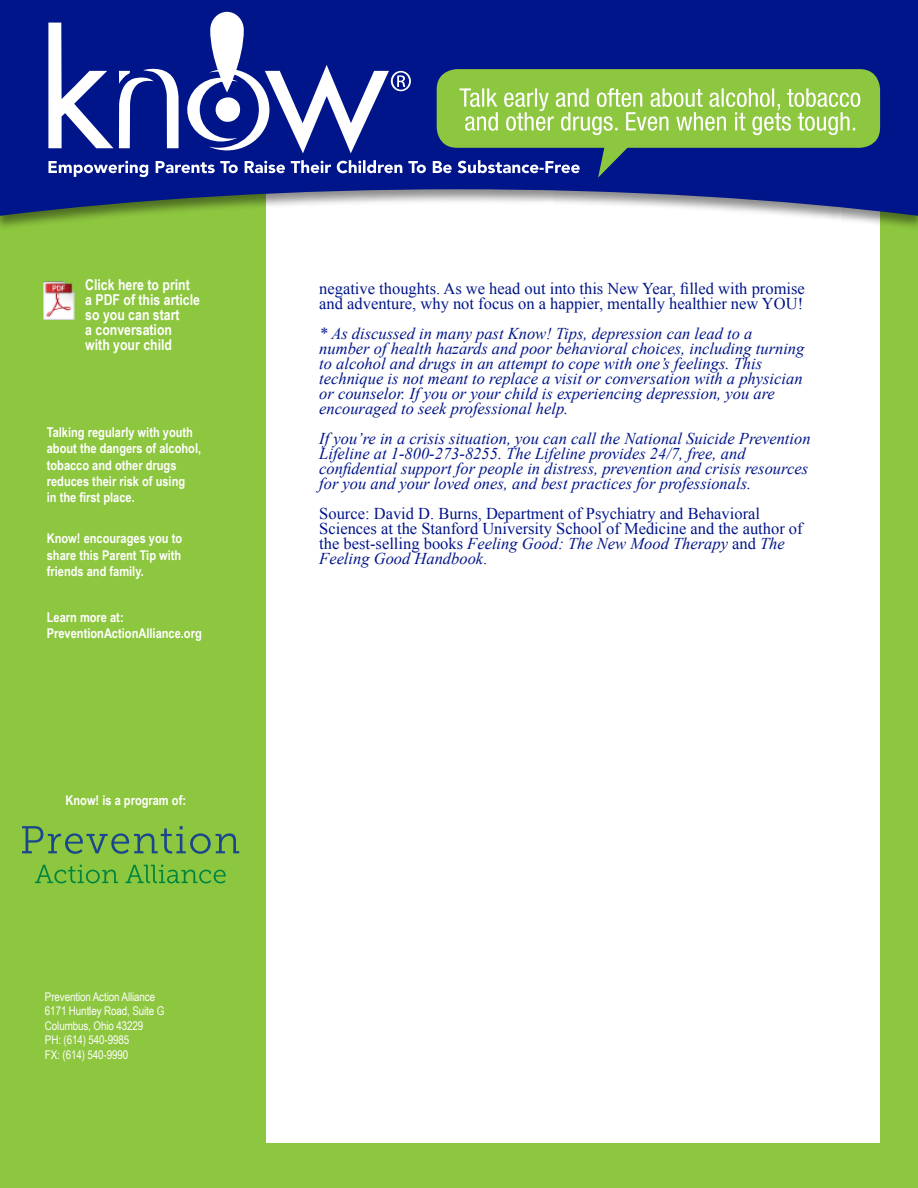
<style>
.page{position:relative;width:918px;height:1188px;background:#fff}
.page>*{position:absolute;margin:0;border:0;box-sizing:border-box;transform-origin:0 0}
.t1{font:italic 16.5px/15px "Times New Roman";color:#001589}
.t2{font:16.5px/15px "Times New Roman";color:#001589}
.t3{font:700 15px/15px "Arial Narrow";color:#fff}
.t4{font:700 13.5px/16.2px "Arial Narrow";color:#fff}
.t5{font:12px/14.4px "Arial Narrow";letter-spacing:-.01em;color:#fff}
.s1{font-style:italic}
</style>
<div class="page">
<div style="left:258px;top:116px;width:660px;height:1072px;background:#8dc63f"></div>
<div style="left:266px;top:153px;width:614px;height:990px;background:#fff"></div>
<div style="left:0;top:116px;width:262px;height:1072px;background:#8dc63f"></div>
<div style="left:0;top:0;width:918px;height:231px;background:#000;opacity:.45"></div>
<svg style="left:0;top:0;width:918px;height:216px;fill:#001589"></svg>
<div style="left:437px;top:69px;width:443px;height:79px;background:#8dc63f;border-radius:20px"></div>
<svg style="left:48px;top:12px;width:812px;height:166px"></svg>
<svg style="left:22px;top:826px;width:217px;height:28px"></svg>
<svg style="left:35px;top:865px;width:83px;height:18px"></svg>
<svg style="left:125px;top:865px;width:101px;height:18px"></svg>
<img style="left:44px;top:281px;width:31px;height:39px">
<p class="t3" style="left:85px;top:277px;width:116px">Click here to print a PDF of this article so you can start<br>a conversation with your child</p>
<p class="t4" style="left:47px;top:424px;width:156px">Talking regularly with youth about the dangers of alcohol, tobacco and other drugs reduces their risk of using<br>in the first place.</p>
<p class="t4" style="left:47px;top:530px;width:137px;text-align:justify">Know! encourages you to share this Parent Tip with friends and family.</p>
<p class="t4" style="left:47px;top:608px;width:157px">Learn more at:<br>PreventionActionAlliance.org</p>
<p class="t4" style="left:65px;top:791px;width:122px">Know! is a program of:</p>
<p class="t5" style="left:45px;top:989px;width:121px">Prevention Action Alliance<br>6171 Huntley Road, Suite G<br>Columbus, Ohio 43229<br>PH: (614) 540-9985<br>FX: (614) 540-9990</p>
<p class="t2" style="left:319px;top:281px;width:487px">negative thoughts. As we head out into this New Year, filled with promise and adventure, why not focus on a happier, mentally healthier new YOU!</p>
<p class="t1" style="left:319px;top:326px;width:487px">* As discussed in many past Know! Tips, depression can lead to a number of health hazards and poor behavioral choices, including turning to alcohol and drugs in an attempt to cope with one’s feelings. This technique is not meant to replace a visit or conversation with a physician or counselor. If you or your child is experiencing depression, you are encouraged to seek professional help.</p>
<p class="t1" style="left:319px;top:431px;width:493px">If you’re in a crisis situation, you can call the National Suicide Prevention Lifeline at 1-800-273-8255. The Lifeline provides 24/7, free, and confidential support for people in distress, prevention and crisis resources for you and your loved ones, and best practices for professionals.</p>
<p class="t2" style="left:319px;top:506px;width:485px">Source: David D. Burns, Department of Psychiatry and Behavioral Sciences at the Stanford University School of Medicine and the author of the best-selling books <span class="s1">Feeling Good: The New Mood Therapy</span> and <span class="s1">The Feeling Good Handbook</span>.</p>
</div>
